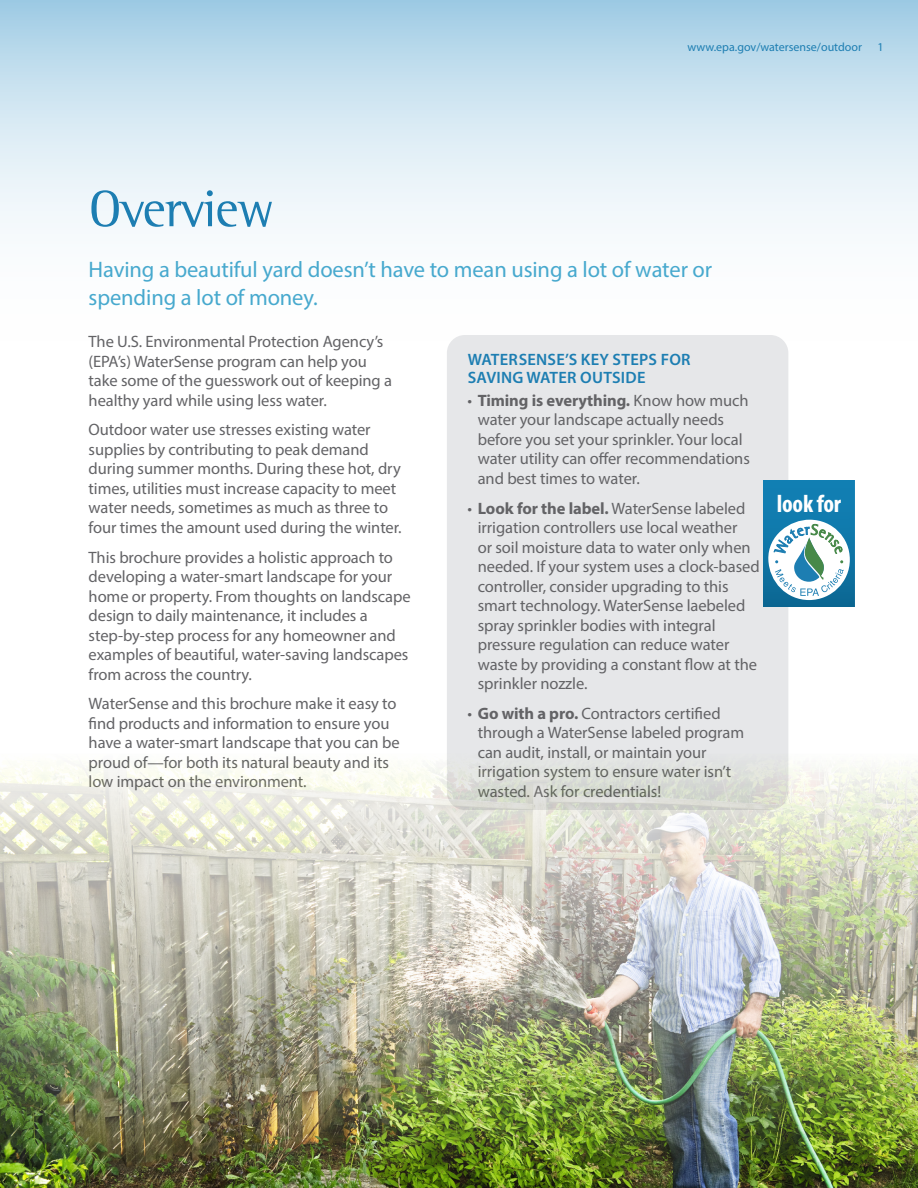
<style>
.page{position:relative;width:918px;height:1188px;background:#fff}
.page>*{position:absolute;margin:0;border:0;box-sizing:border-box;transform-origin:0 0}
.section_title{font:52.5px "Rotis Semi Serif Std";letter-spacing:-.015em;color:#1d7eb2}
.t1{font:700 condensed 24.75px "Myriad Pro";letter-spacing:-.01em;color:#fff}
.sub_head{font:22.5px/28.5px "Myriad Pro";letter-spacing:-.005em;color:#47a9ce}
.body{font:16.5px/19.5px "Myriad Pro";letter-spacing:-.005em;color:#636366}
.section_head{font:600 16.5px/18px "Myriad Pro";letter-spacing:.015em;color:#1d7eb2}
.t2{font:12px "Myriad Pro";color:#1d7eb2}
.s1{font-weight:700}
</style>
<div class="page">
<svg style="left:0;top:0;width:918px;height:349px"></svg>
<div style="left:447px;top:335px;width:341px;height:475px;background:#e6e7e9;border-radius:18px"></div>
<img style="left:763px;top:481px;width:92px;height:125px">
<svg style="left:768px;top:520px;width:82px;height:80px"></svg>
<img style="left:0;top:754px;width:918px;height:434px">
<p class="t2" style="left:687px;top:40px;width:176px">www.epa.gov/watersense/outdoor</p>
<p class="t2" style="left:877px;top:40px;width:8px">1</p>
<p class="section_title" style="left:89px;top:178px;width:187px">Overview</p>
<p class="sub_head" style="left:89px;top:255px;width:625px">Having a beautiful yard doesn’t have to mean using a lot of water or spending a lot of money.</p>
<p class="body" style="left:89px;top:332px;width:305px">The U.S. Environmental Protection Agency’s (EPA’s) WaterSense program can help you take some of the guesswork out of keeping a healthy yard while using less water.</p>
<p class="body" style="left:89px;top:420px;width:315px">Outdoor water use stresses existing water supplies by contributing to peak demand during summer months. During these hot, dry times, utilities must increase capacity to meet water needs, sometimes as much as three to four times the amount used during the winter.</p>
<p class="body" style="left:89px;top:547px;width:324px">This brochure provides a holistic approach to developing a water-smart landscape for your home or property. From thoughts on landscape design to daily maintenance, it includes a step-by-step process for any homeowner and examples of beautiful, water-saving landscapes from across the country.</p>
<p class="body" style="left:89px;top:694px;width:313px">WaterSense and this brochure make it easy to find products and information to ensure you have a water-smart landscape that you can be proud of—for both its natural beauty and its low impact on the environment.</p>
<p class="section_head" style="left:468px;top:350px;width:224px">WATER SENSE’S KEY STEPS FOR<br>SAVING WATER OUTSIDE</p>
<p class="body" style="left:478px;top:390px;width:274px;text-indent:-10px">• <span class="s1">Timing is everything.</span> Know how much water your landscape actually needs before you set your sprinkler. Your local water utility can offer recommendations and best times to water.</p>
<p class="body" style="left:478px;top:498px;width:283px;text-indent:-10px">• <span class="s1">Look for the label.</span> WaterSense labeled irrigation controllers use local weather<br>or soil moisture data to water only when needed. If your system uses a clock-based controller, consider upgrading to this smart technology. WaterSense laebeled spray sprinkler bodies with integral pressure regulation can reduce water waste by providing a constant flow at the sprinkler nozzle.</p>
<p class="body" style="left:478px;top:703px;width:268px;text-indent:-10px">• <span class="s1">Go with a pro.</span> Contractors certified through a WaterSense labeled program can audit, install, or maintain your irrigation system to ensure water isn’t wasted. Ask for credentials!</p>
<h2 class="t1" style="left:777px;top:488px;width:66px">look for</h2>
</div>
